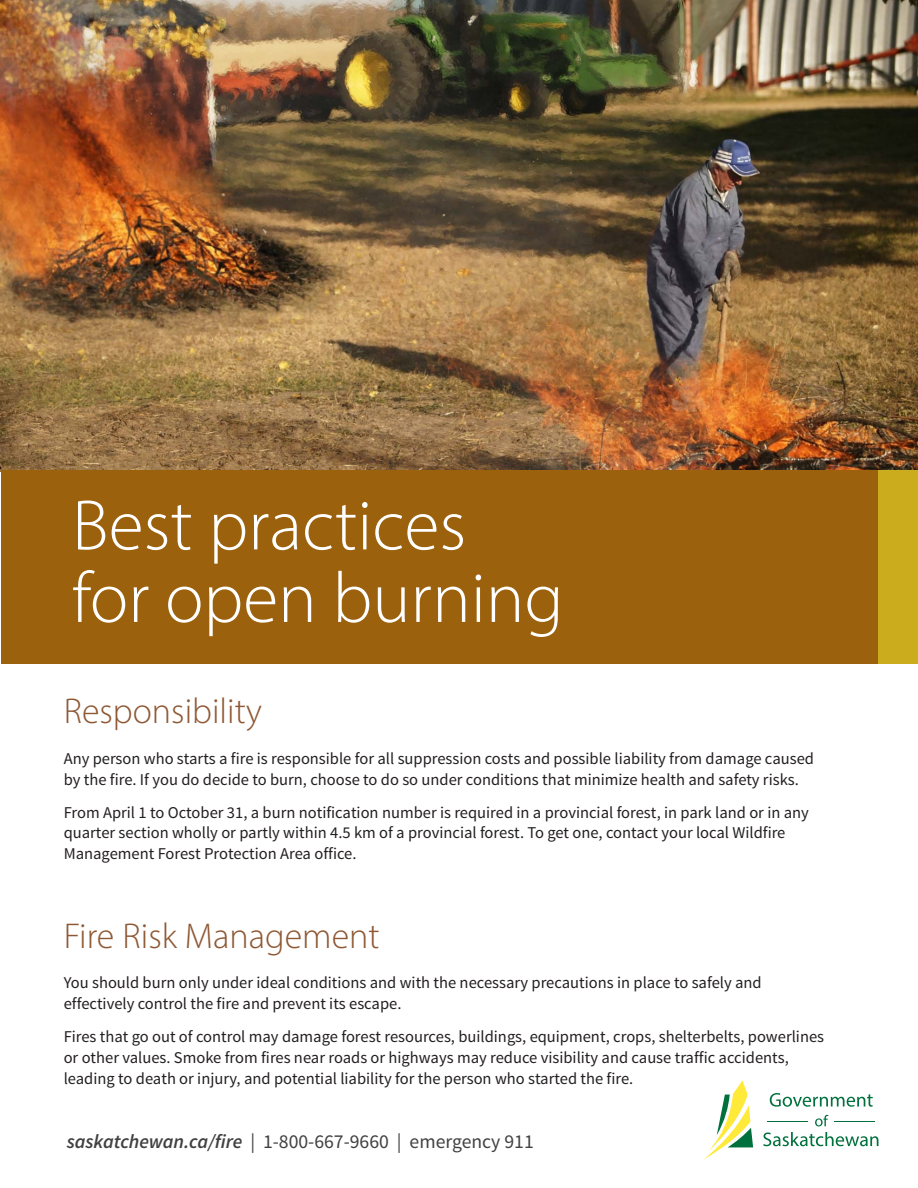
<style>
.page{position:relative;width:918px;height:1188px;background:#fff}
.page>*{position:absolute;margin:0;border:0;box-sizing:border-box;transform-origin:0 0}
.t1{font:300 72px/72.4px "Myriad Pro";color:#fff}
.t2{font:300 36px "Myriad Pro";color:#8e5833}
.t3{font:19.65px "Source Sans Pro";color:#414142}
.t4{font:16.5px/20.7px "Source Sans Pro";color:#231f20}
.s1{font-weight:600;font-style:italic}
</style>
<div class="page">
<img style="left:1px;top:0;width:917px;height:470px">
<div style="left:1px;top:470px;width:917px;height:194px;background:#9b610d"></div>
<div style="left:878px;top:470px;width:40px;height:194px;background:#caac1c"></div>
<svg style="left:770px;top:1093px;width:103px;height:14px"></svg>
<svg style="left:815px;top:1115px;width:13px;height:11px"></svg>
<svg style="left:763px;top:1132px;width:115px;height:14px"></svg>
<hr style="left:768px;top:1122px;width:40px;height:1px;background:#00703c">
<hr style="left:834px;top:1122px;width:41px;height:1px;background:#00703c">
<svg style="left:703px;top:1080px;width:50px;height:80px"></svg>
<h1 class="t1" style="left:72px;top:495px;width:493px">Best practices<br>for open burning</h1>
<h2 class="t2" style="left:64px;top:696px;width:200px">Responsibility</h2>
<p class="t4" style="left:64px;top:749px;width:752px">Any person who starts a fire is responsible for all suppression costs and possible liability from damage caused by the fire. If you do decide to burn, choose to do so under conditions that minimize health and safety risks.</p>
<p class="t4" style="left:64px;top:803px;width:747px">From April 1 to October 31, a burn notification number is required in a provincial forest, in park land or in any quarter section wholly or partly within 4.5 km of a provincial forest. To get one, contact your local Wildfire<br>Management Forest Protection Area office.</p>
<h2 class="t2" style="left:64px;top:921px;width:317px">Fire Risk Management</h2>
<p class="t4" style="left:64px;top:974px;width:700px">You should burn only under ideal conditions and with the necessary precautions in place to safely and effectively control the fire and prevent its escape.</p>
<p class="t4" style="left:64px;top:1028px;width:762px">Fires that go out of control may damage forest resources, buildings, equipment, crops, shelterbelts, powerlines or other values. Smoke from fires near roads or highways may reduce visibility and cause traffic accidents, leading to death or injury, and potential liability for the person who started the fire.</p>
<p class="t3" style="left:67px;top:1133px;width:469px"><span class="s1">saskatchewan.ca/fire</span> | 1-800-667-9660 | emergency 911</p>
</div>
